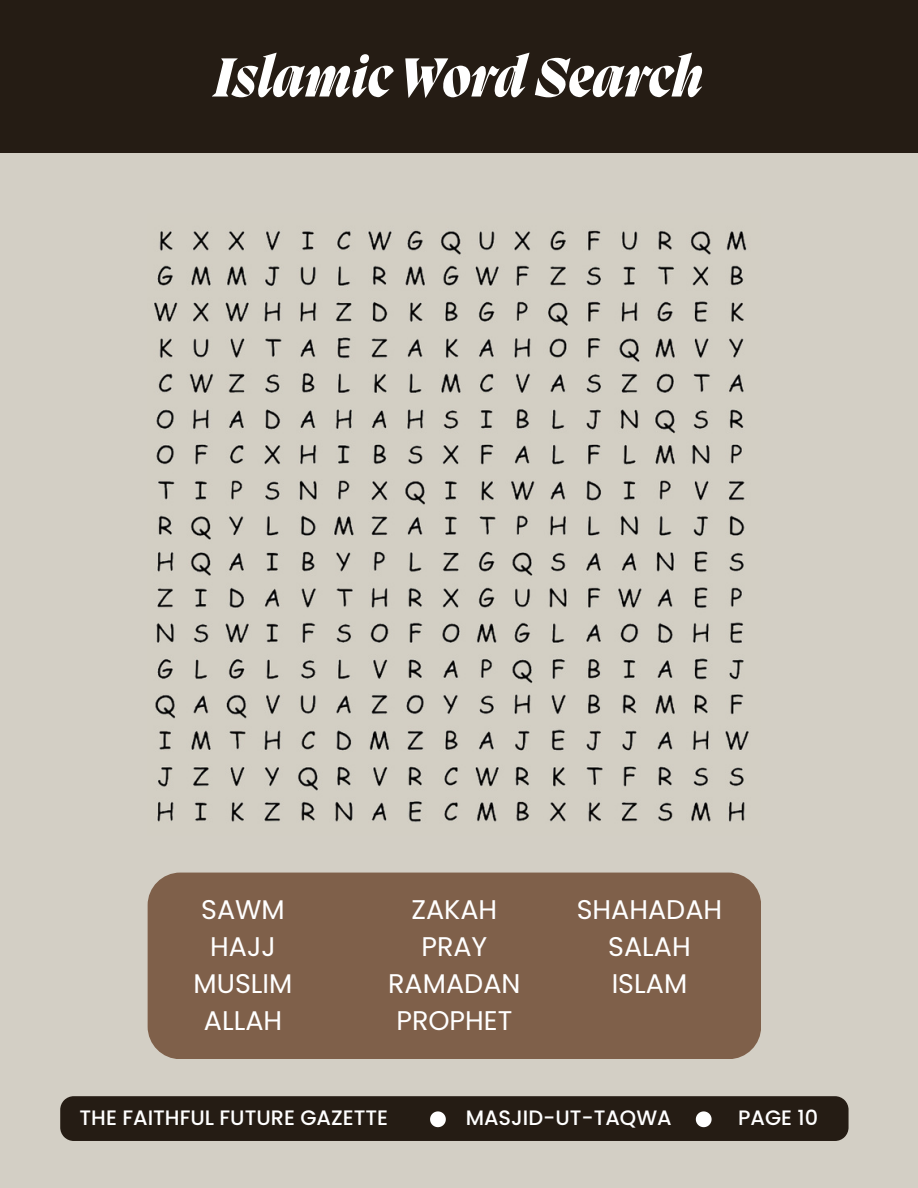
<style>
.page{position:relative;width:918px;height:1188px;background:#d3cfc5}
.page>*{position:absolute;margin:0;border:0;box-sizing:border-box;transform-origin:0 0}
.t1{font:italic 800 56.55px "Migra";color:#fff}
.t2{font:27px "Poppins";color:#fff}
.t3{font:500 20.85px "Poppins";color:#fff}
</style>
<div class="page">
<img style="left:154px;top:230px;width:595px;height:592px">
<div style="left:0;top:0;width:918px;height:153px;background:#251c14"></div>
<div style="left:60px;top:1096px;width:789px;height:45px;background:#251c14"></div>
<div style="left:148px;top:873px;width:613px;height:186px;background:#7f604a;border-radius:33px"></div>
<p class="t1" style="left:214px;top:51px;width:491px">IslamicWordSearch</p>
<p class="t2" style="left:201px;top:890px;width:85px">SAWM</p>
<p class="t2" style="left:210px;top:927px;width:67px">HAJJ</p>
<p class="t2" style="left:194px;top:965px;width:100px">MUSLIM</p>
<p class="t2" style="left:204px;top:1002px;width:80px">ALLAH</p>
<p class="t2" style="left:411px;top:890px;width:87px">ZAKAH</p>
<p class="t2" style="left:421px;top:927px;width:67px">PRAY</p>
<p class="t2" style="left:388px;top:965px;width:134px">RAMADAN</p>
<p class="t2" style="left:396px;top:1002px;width:117px">PROPHET</p>
<p class="t2" style="left:577px;top:890px;width:147px">SHAHADAH</p>
<p class="t2" style="left:608px;top:927px;width:84px">SALAH</p>
<p class="t2" style="left:612px;top:965px;width:77px">ISLAM</p>
<p class="t3" style="left:80px;top:1103px;width:310px">THE FAITHFUL FUTURE GAZETTE</p>
<p class="t3" style="left:466px;top:1103px;width:207px">MASJID-UT-TAQWA</p>
<p class="t3" style="left:738px;top:1103px;width:81px">PAGE 10</p>
</div>
